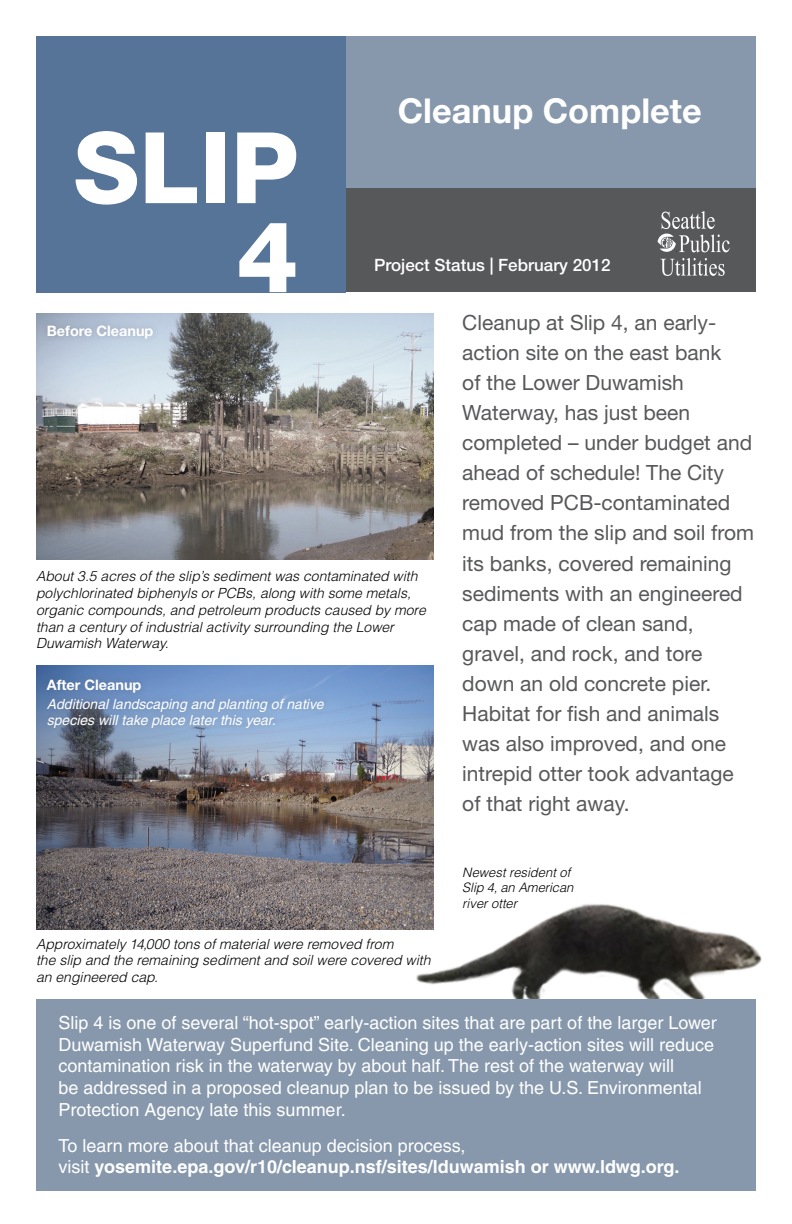
<style>
.page{position:relative;width:792px;height:1224px;background:#fff}
.page>*{position:absolute;margin:0;border:0;box-sizing:border-box;transform-origin:0 0}
.t1{font:800 98.8px/89px "Helvetica Neue LT Std";color:#fff;text-align:right}
.t2{font:700 34.4px "Helvetica Neue LT Std";color:#fff}
.t3{font:21px/30px "Helvetica Neue LT Std";color:#57585a}
.t4{font:18px/21.6px "Helvetica";color:#fff}
.t5{font:700 18px/21.6px "Helvetica";color:#fff}
.t6{font:500 17px "Helvetica Neue LT Std";color:#fff}
.t7{font:700 14.4px "Helvetica Neue LT Std";color:#fff}
.t8{font:italic 300 14px/16.8px "Helvetica";color:#000}
.t9{font:italic 14px/16px "Helvetica";color:#fff}
.t10{font:italic 300 13px/15.6px "Helvetica";color:#000}
.s1{font-weight:400}
</style>
<div class="page">
<img style="left:416px;top:871px;width:346px;height:128px">
<div style="left:36px;top:999px;width:720px;height:192px;background:#8798ac"></div>
<div style="left:265px;top:187px;width:491px;height:105px;background:#57585a"></div>
<div style="left:265px;top:36px;width:491px;height:151px;background:#8798ac"></div>
<div style="left:36px;top:36px;width:310px;height:256px;background:#567498"></div>
<img style="left:36px;top:665px;width:397px;height:265px">
<img style="left:36px;top:313px;width:397px;height:247px">
<div style="left:40px;top:317px;width:121px;height:29px;background:#231f20;opacity:.2"></div>
<div style="left:39px;top:671px;width:110px;height:29px;background:#231f20;opacity:.2"></div>
<div style="left:40px;top:691px;width:291px;height:44px;background:#231f20;opacity:.2"></div>
<svg style="left:660px;top:258px;width:65px;height:18px"></svg>
<svg style="left:658px;top:211px;width:72px;height:41px"></svg>
<h1 class="t1" style="left:73px;top:123px;width:227px">SLIP<br>4</h1>
<h2 class="t2" style="left:398px;top:90px;width:305px">Cleanup Complete</h2>
<p class="t6" style="left:374px;top:255px;width:238px">Project Status | February 2012</p>
<p class="t7" style="left:47px;top:322px;width:108px">Before Cleanup</p>
<p class="t8" style="left:36px;top:568px;width:391px">About 3.5 acres of the slip’s sediment was contaminated with polychlorinated biphenyls or PCBs, along with some metals, organic compounds, and petroleum products caused by more than a century of industrial activity surrounding the Lower Duwamish Waterway.</p>
<p class="t7" style="left:47px;top:676px;width:96px">After Cleanup</p>
<p class="t9" style="left:47px;top:696px;width:278px">Additional landscaping and planting of native species will take place later this year.</p>
<p class="t8" style="left:36px;top:935px;width:396px">Approximately 14,000 tons of material were removed from<br>the slip and the remaining sediment and soil were covered with an engineered cap.</p>
<p class="t3" style="left:462px;top:308px;width:293px">Cleanup at Slip 4, an early&shy;action site on the east bank<br>of the Lower Duwamish<br>Waterway, has just been completed – under budget and ahead of schedule! The City removed PCB-contaminated mud from the slip and soil from its banks, covered remaining sediments with an engineered cap made of clean sand, gravel, and rock, and tore down an old concrete pier.<br>Habitat for fish and animals was also improved, and one intrepid otter took advantage of that right away.</p>
<p class="t10" style="left:462px;top:864px;width:113px">Newest resident of<br>Slip 4, an American river otter</p>
<p class="t4" style="left:59px;top:1012px;width:660px">Slip 4 is one of several “hot-spot” early-action sites that are part of the larger Lower Duwamish Waterway Superfund Site. Cleaning up the early-action sites will reduce contamination risk in the waterway by about half. The rest of the waterway will<br>be addressed in a proposed cleanup plan to be issued by the U.S. Environmental Protection Agency late this summer.</p>
<p class="t5" style="left:59px;top:1134px;width:622px"><span class="s1">To learn more about that cleanup decision process,<br>visit</span> yosemite.epa.gov/r10/cleanup.nsf/sites/lduwamish or www.ldwg.org.</p>
</div>
